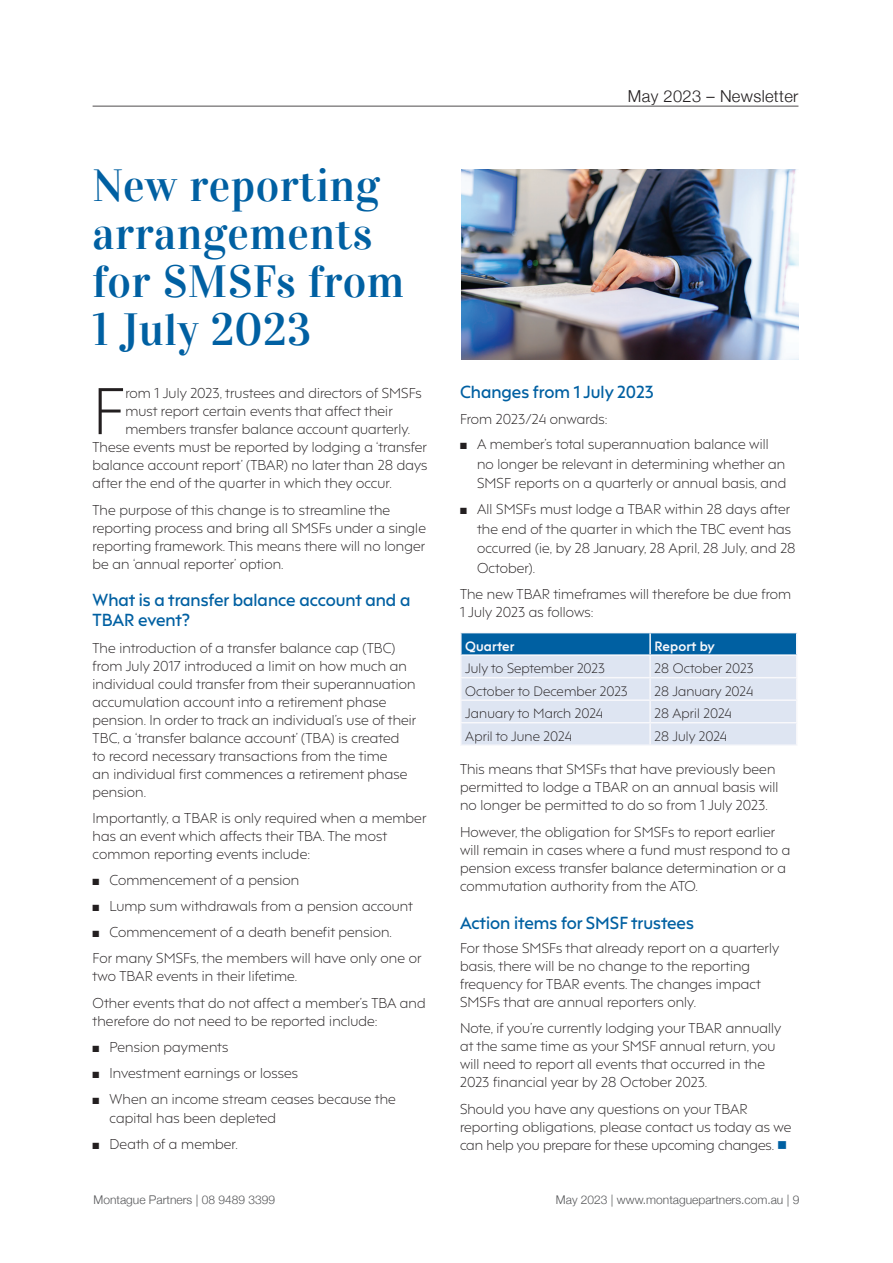
<style>
.page{position:relative;width:893px;height:1263px;background:#fff}
.page>*{position:absolute;margin:0;border:0;box-sizing:border-box;transform-origin:0 0}
.t1{font:300 62.1px "F37 Hooj";color:#231f20}
.t2{font:45px/48px "Vidaloka";letter-spacing:.01em;color:#0060a2}
.t3{font:600 16.5px/19.8px "F37 Hooj";color:#0060a2}
.t4{font:300 16.5px "Helvetica Neue";letter-spacing:.02em;color:#231f20}
.t5{font:300 13.5px/18px "F37 Hooj";letter-spacing:.01em;color:#231f20}
.t6{font:300 12.9px "F37 Hooj";letter-spacing:.01em;color:#231f20}
.t7{font:700 12.9px "F37 Hooj";letter-spacing:.01em;color:#f8f8fb}
.t8{font:300 12px "Helvetica Neue";color:#57585a}
.s1{color:#0060a2}
</style>
<div class="page">
<hr style="left:93px;top:106px;width:705px;height:1px;background:#231f20">
<img style="left:461px;top:169px;width:337px;height:190px">
<hr style="left:460px;top:632px;width:190px;height:1px;background:#f8f8fb">
<hr style="left:460px;top:633px;width:2px;height:21px;background:#f8f8fb">
<hr style="left:650px;top:632px;width:147px;height:1px;background:#f8f8fb">
<hr style="left:460px;top:654px;width:190px;height:2px;background:#f8f8fb">
<hr style="left:460px;top:656px;width:2px;height:21px;background:#f8f8fb">
<hr style="left:460px;top:677px;width:190px;height:1px;background:#f8f8fb">
<hr style="left:460px;top:678px;width:2px;height:21px;background:#f8f8fb">
<hr style="left:460px;top:699px;width:190px;height:2px;background:#f8f8fb">
<hr style="left:460px;top:701px;width:2px;height:21px;background:#f8f8fb">
<hr style="left:460px;top:722px;width:190px;height:1px;background:#f8f8fb">
<hr style="left:460px;top:723px;width:2px;height:21px;background:#f8f8fb">
<svg style="left:461px;top:633px;width:336px;height:111px;background:#b6cde3"></svg>
<hr style="left:460px;top:744px;width:190px;height:2px;background:#f8f8fb">
<hr style="left:650px;top:744px;width:147px;height:2px;background:#f8f8fb">
<h2 class="t2" style="left:93px;top:162px;width:313px">New reporting arrangements for SMSFs from<br>1 July 2023</h2>
<h1 class="t1" style="left:93px;top:359px;width:34px">F</h1>
<p class="t5" style="left:125px;top:383px;width:298px">rom 1 July 2023, trustees and directors of SMSFs</p>
<p class="t5" style="left:125px;top:401px;width:269px">must report certain events that affect their</p>
<p class="t5" style="left:125px;top:419px;width:286px">members transfer balance account quarterly.</p>
<p class="t5" style="left:93px;top:437px;width:336px">These events must be reported by lodging a ‘transfer</p>
<p class="t5" style="left:93px;top:455px;width:336px">balance account report’ (TBAR) no later than 28 days</p>
<p class="t5" style="left:93px;top:473px;width:301px">after the end of the quarter in which they occur.</p>
<p class="t5" style="left:93px;top:499px;width:335px">The purpose of this change is to streamline the reporting process and bring all SMSFs under a single reporting framework. This means there will no longer be an ‘annual reporter’ option.</p>
<p class="t3" style="left:93px;top:589px;width:319px">What is a transfer balance account and a<br>TBAR event?</p>
<p class="t5" style="left:93px;top:637px;width:325px">The introduction of a transfer balance cap (TBC) from July 2017 introduced a limit on how much an individual could transfer from their superannuation accumulation account into a retirement phase pension. In order to track an individual’s use of their TBC, a ‘transfer balance account’ (TBA) is created<br>to record necessary transactions from the time<br>an individual first commences a retirement phase pension.</p>
<p class="t5" style="left:93px;top:808px;width:335px">Importantly, a TBAR is only required when a member has an event which affects their TBA. The most common reporting events include:</p>
<p class="t5" style="left:93px;top:870px;width:208px">■ Commencement of a pension</p>
<p class="t5" style="left:93px;top:896px;width:322px">■ Lump sum withdrawals from a pension account</p>
<p class="t5" style="left:93px;top:917px;width:330px;line-height:26.5px">■ Commencement of a death benefit pension.<br>For many SMSFs, the members will have only one or</p>
<p class="t5" style="left:93px;top:962px;width:335px;line-height:26.5px">two TBAR events in their lifetime.<br>Other events that do not affect a member’s TBA and</p>
<p class="t5" style="left:93px;top:1010px;width:287px">therefore do not need to be reported include:</p>
<p class="t5" style="left:93px;top:1036px;width:137px">■ Pension payments</p>
<p class="t5" style="left:93px;top:1062px;width:207px">■ Investment earnings or losses</p>
<p class="t5" style="left:110px;top:1087px;width:288px;line-height:19.5px;text-indent:-17px">■ When an income stream ceases because the capital has been depleted</p>
<p class="t5" style="left:93px;top:1133px;width:147px">■ Death of a member.</p>
<p class="t4" style="left:628px;top:83px;width:172px">May 2023 – Newsletter</p>
<p class="t3" style="left:460px;top:380px;width:195px">Changes from 1 July 2023</p>
<p class="t5" style="left:460px;top:408px;width:149px">From 2023/24 onwards:</p>
<p class="t5" style="left:477px;top:433px;width:311px;line-height:19.5px;text-indent:-17px">■ A member’s total superannuation balance will no longer be relevant in determining whether an<br>SMSF reports on a quarterly or annual basis, and</p>
<p class="t5" style="left:477px;top:498px;width:320px;line-height:19.5px;text-indent:-17px">■ All SMSFs must lodge a TBAR within 28 days after the end of the quarter in which the TBC event has occurred (ie, by 28 January, 28 April, 28 July, and 28<br>October).</p>
<p class="t5" style="left:460px;top:584px;width:333px">The new TBAR timeframes will therefore be due from<br>1 July 2023 as follows:</p>
<p class="t7" style="left:465px;top:635px;width:51px">Quarter</p>
<p class="t7" style="left:655px;top:635px;width:62px">Report by</p>
<p class="t6" style="left:465px;top:658px;width:141px">July to September 2023</p>
<p class="t6" style="left:655px;top:658px;width:100px">28 October 2023</p>
<p class="t6" style="left:465px;top:680px;width:164px">October to December 2023</p>
<p class="t6" style="left:655px;top:680px;width:100px">28 January 2024</p>
<p class="t6" style="left:465px;top:703px;width:139px">January to March 2024</p>
<p class="t6" style="left:655px;top:703px;width:78px">28 April 2024</p>
<p class="t6" style="left:465px;top:725px;width:108px">April to June 2024</p>
<p class="t6" style="left:655px;top:725px;width:74px">28 July 2024</p>
<p class="t5" style="left:460px;top:759px;width:320px">This means that SMSFs that have previously been permitted to lodge a TBAR on an annual basis will no longer be permitted to do so from 1 July 2023.</p>
<p class="t5" style="left:460px;top:821px;width:332px">However, the obligation for SMSFs to report earlier will remain in cases where a fund must respond to a pension excess transfer balance determination or a commutation authority from the ATO.</p>
<p class="t3" style="left:460px;top:911px;width:235px">Action items for SMSF trustees</p>
<p class="t5" style="left:460px;top:937px;width:321px">For those SMSFs that already report on a quarterly basis, there will be no change to the reporting frequency for TBAR events. The changes impact SMSFs that are annual reporters only.</p>
<p class="t5" style="left:460px;top:1018px;width:323px">Note, if you’re currently lodging your TBAR annually at the same time as your SMSF annual return, you will need to report all events that occurred in the 2023 financial year by 28 October 2023.</p>
<p class="t5" style="left:460px;top:1098px;width:333px">Should you have any questions on your TBAR reporting obligations, please contact us today as we can help you prepare for these upcoming changes. <span class="s1">■</span></p>
<p class="t8" style="left:94px;top:1190px;width:183px">Montague Partners | 08 9489 3399</p>
<p class="t8" style="left:556px;top:1190px;width:245px">May 2023 | www.montaguepartners.com.au | 9</p>
</div>
